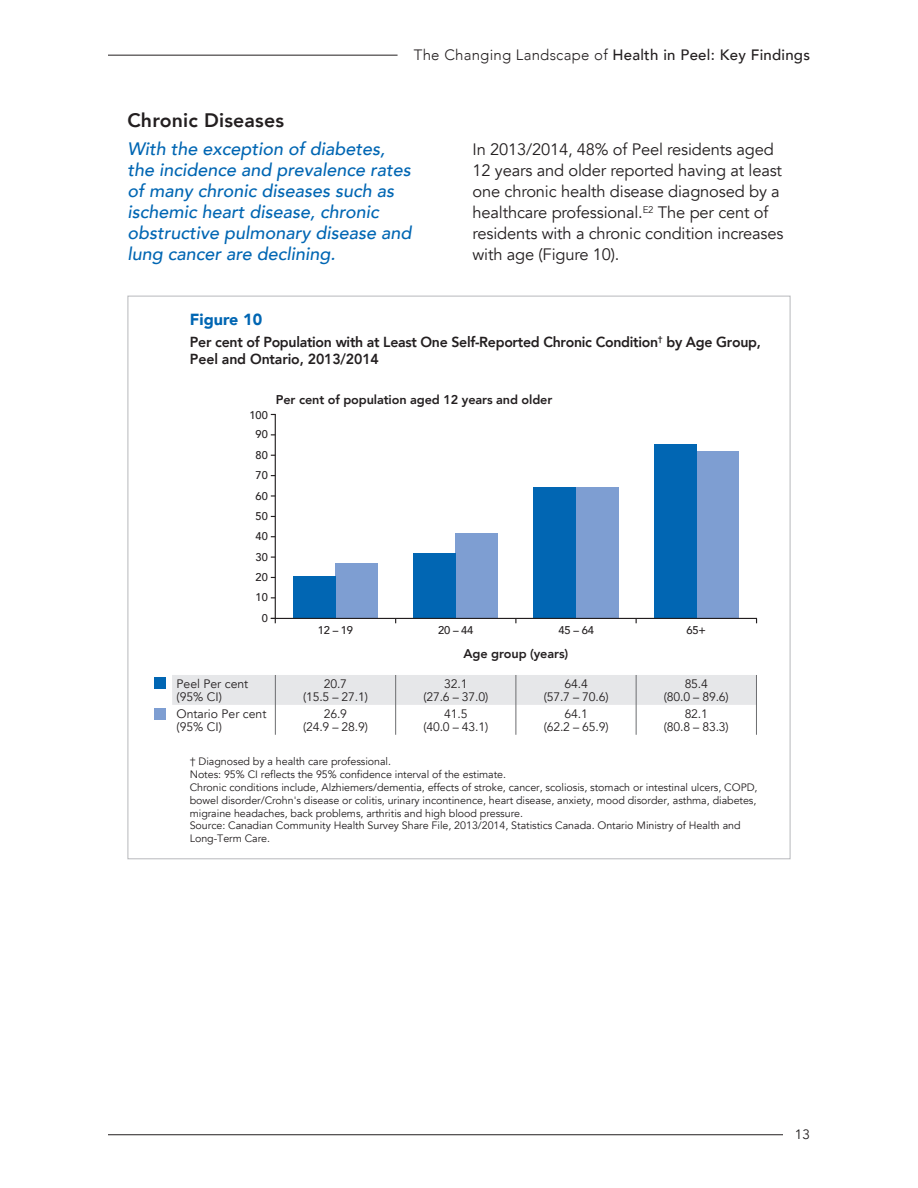
<style>
.page{position:relative;width:918px;height:1188px;background:#fff}
.page>*{position:absolute;margin:0;border:0;box-sizing:border-box;transform-origin:0 0}
.t1{font:800 19.5px "Avenir";letter-spacing:.01em;color:#231f20}
.t2{font:italic 500 18px/21px "Avenir";color:#0166b3}
.t3{font:16.5px/21px "Avenir";letter-spacing:-.01em;color:#231f20}
.t4{font:900 16.05px "Avenir";color:#0166b3}
.t5{font:500 15px "Avenir";letter-spacing:.015em;color:#231f20}
.t6{font:800 14.55px/17.4px "Avenir";letter-spacing:-.02em;color:#231f20}
.t7{font:13.5px "Avenir";color:#231f20}
.t8{font:800 12.75px "Avenir";letter-spacing:-.01em;color:#231f20}
.t9{font:12.3px/12.8px "Avenir";letter-spacing:-.015em;color:#231f20;text-align:center}
.t10{font:500 11.25px/21px "Avenir";color:#231f20;text-align:center}
.t11{font:10.65px/12.9px "Avenir";letter-spacing:-.005em;color:#231f20}
.s1{font-weight:300}
</style>
<div class="page">
<hr style="left:108px;top:1134px;width:675px;height:1px;background:#231f20">
<hr style="left:108px;top:55px;width:290px;height:1px;background:#231f20">
<div style="left:335px;top:563px;width:43px;height:55px;background:#7e9ed2"></div>
<div style="left:456px;top:534px;width:42px;height:84px;background:#7e9ed2"></div>
<div style="left:576px;top:488px;width:42px;height:130px;background:#7e9ed2"></div>
<div style="left:696px;top:451px;width:42px;height:167px;background:#7e9ed2"></div>
<div style="left:293px;top:576px;width:42px;height:42px;background:#0166b3"></div>
<div style="left:414px;top:553px;width:42px;height:65px;background:#0166b3"></div>
<div style="left:534px;top:487px;width:42px;height:131px;background:#0166b3"></div>
<div style="left:654px;top:444px;width:42px;height:174px;background:#0166b3"></div>
<hr style="left:275px;top:414px;width:1px;height:204px;background:#231f20">
<hr style="left:271px;top:618px;width:486px;height:1px;background:#231f20">
<div style="left:172px;top:675px;width:585px;height:30px;background:#e6e7e9"></div>
<hr style="left:275px;top:675px;width:1px;height:60px;background:#6c6d70">
<hr style="left:395px;top:675px;width:1px;height:60px;background:#6c6d70">
<hr style="left:516px;top:675px;width:1px;height:60px;background:#6c6d70">
<hr style="left:636px;top:675px;width:1px;height:60px;background:#6c6d70">
<hr style="left:756px;top:675px;width:1px;height:60px;background:#6c6d70">
<div style="left:155px;top:678px;width:11px;height:11px;background:#0166b3"></div>
<div style="left:155px;top:708px;width:11px;height:11px;background:#7e9ed2"></div>
<h3 class="t5" style="left:414px;top:42px;width:398px"><span class="s1">The Changing Landscape of</span> Health in Peel: Key Findings</h3>
<h1 class="t1" style="left:127px;top:106px;width:158px">Chronic Diseases</h1>
<h2 class="t2" style="left:127px;top:139px;width:286px">With the exception of diabetes, the incidence and prevalence rates of many chronic diseases such as ischemic heart disease, chronic obstructive pulmonary disease and lung cancer are declining.</h2>
<h3 class="t3" style="left:472px;top:140px;width:312px">In 2013/2014, 48% of Peel residents aged 12 years and older reported having at least one chronic health disease diagnosed by a healthcare professional.<sup>E2</sup> The per cent of residents with a chronic condition increases with age (Figure 10).</h3>
<h3 class="t4" style="left:190px;top:306px;width:74px">Figure 10</h3>
<h3 class="t6" style="left:190px;top:333px;width:572px">Per cent of Population with at Least One Self-Reported Chronic Condition<sup>†</sup> by Age Group,<br>Peel and Ontario, 2013/2014</h3>
<p class="t8" style="left:276px;top:390px;width:278px">Per cent of population aged 12 years and older</p>
<p class="t10" style="left:249px;top:404px;width:20px">100</p>
<p class="t10" style="left:256px;top:423px;width:14px">90</p>
<p class="t10" style="left:256px;top:464px;width:14px">70</p>
<p class="t10" style="left:256px;top:444px;width:14px">80</p>
<p class="t10" style="left:256px;top:485px;width:14px">60</p>
<p class="t10" style="left:256px;top:505px;width:14px">50</p>
<p class="t10" style="left:256px;top:525px;width:14px">40</p>
<p class="t10" style="left:256px;top:546px;width:14px">30</p>
<p class="t10" style="left:256px;top:566px;width:14px">20</p>
<p class="t10" style="left:256px;top:586px;width:14px">10<br>0</p>
<p class="t9" style="left:177px;top:678px;width:73px;text-align:left">Peel Per cent (95% CI)</p>
<p class="t9" style="left:177px;top:708px;width:91px;text-align:left">Ontario Per cent (95% CI)</p>
<p class="t10" style="left:318px;top:618px;width:37px">12 – 19</p>
<p class="t10" style="left:438px;top:618px;width:37px">20 – 44</p>
<p class="t10" style="left:559px;top:618px;width:37px">45 – 64</p>
<p class="t10" style="left:687px;top:618px;width:21px">65+</p>
<p class="t9" style="left:303px;top:678px;width:66px">20.7<br>(15.5 – 27.1)</p>
<p class="t9" style="left:303px;top:708px;width:66px">26.9<br>(24.9 – 28.9)</p>
<p class="t8" style="left:464px;top:643px;width:106px">Age group (years)</p>
<p class="t9" style="left:424px;top:678px;width:66px">32.1<br>(27.6 – 37.0)</p>
<p class="t9" style="left:424px;top:708px;width:66px">41.5<br>(40.0 – 43.1)</p>
<p class="t9" style="left:544px;top:678px;width:66px">64.4<br>(57.7 – 70.6)</p>
<p class="t9" style="left:544px;top:708px;width:66px">64.1<br>(62.2 – 65.9)</p>
<p class="t9" style="left:664px;top:678px;width:66px">85.4<br>(80.0 – 89.6)</p>
<p class="t9" style="left:664px;top:708px;width:66px">82.1<br>(80.8 – 83.3)</p>
<p class="t11" style="left:190px;top:755px;width:569px">† Diagnosed by a health care professional.<br>Notes: 95% CI reflects the 95% confidence interval of the estimate.<br>Chronic conditions include, Alzhiemers/dementia, effects of stroke, cancer, scoliosis, stomach or intestinal ulcers, COPD, bowel disorder/Crohn's disease or colitis, urinary incontinence, heart disease, anxiety, mood disorder, asthma, diabetes, migraine headaches, back problems, arthritis and high blood pressure.<br>Source: Canadian Community Health Survey Share File, 2013/2014, Statistics Canada. Ontario Ministry of Health and Long-Term Care.</p>
<p class="t7" style="left:795px;top:1126px;width:17px">13</p>
</div>
